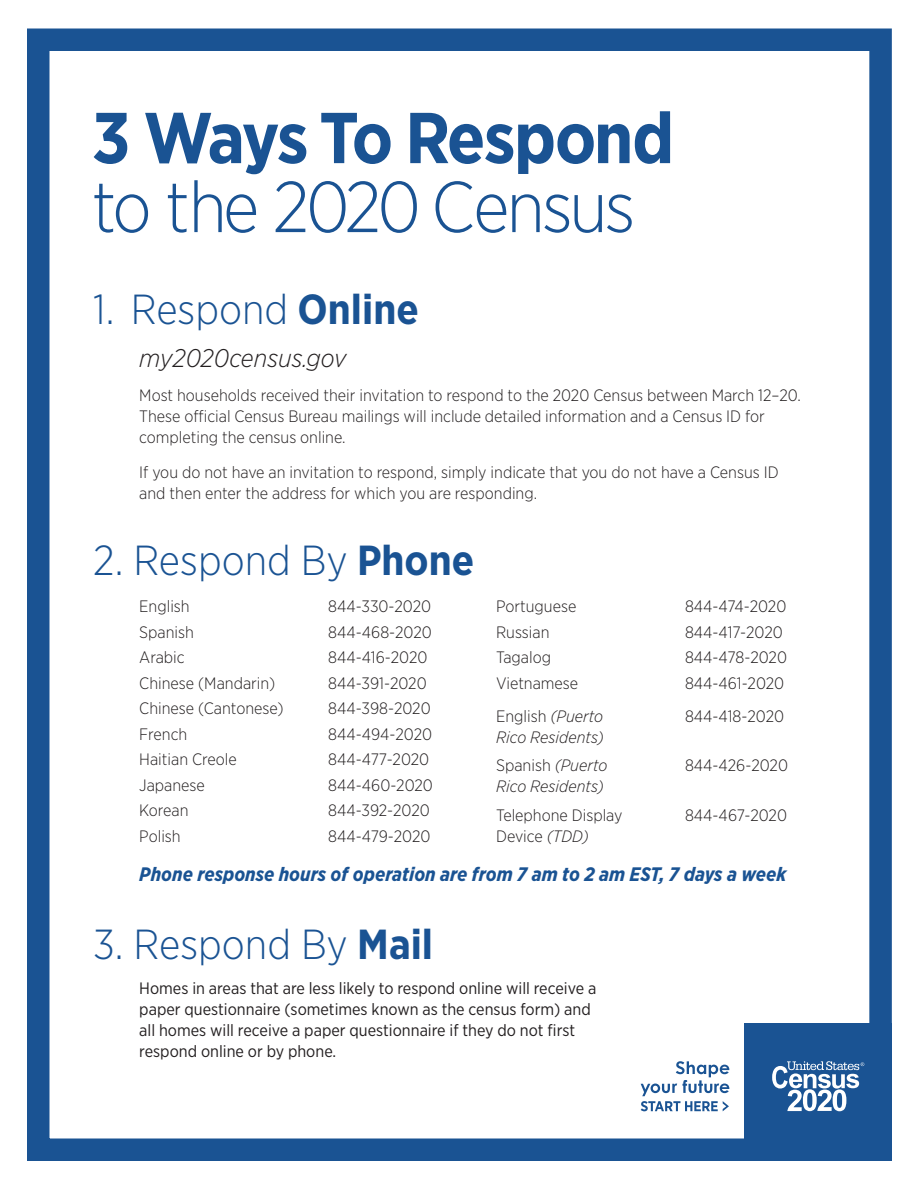
<style>
.page{position:relative;width:918px;height:1188px;background:#fff}
.page>*{position:absolute;margin:0;border:0;box-sizing:border-box;transform-origin:0 0}
.t1{font:300 71.85px "Gotham Narrow";letter-spacing:-.045em;color:#1a5393}
.t2{font:700 71.85px "Gotham Narrow";letter-spacing:-.035em;color:#1a5393}
.t3{font:300 42px "Gotham Narrow";color:#1a5393}
.t4{font:italic 300 25.5px "Gotham Narrow";color:#231f20}
.t5{font:italic 700 19.5px "Gotham Narrow";color:#1a5393}
.t6{font:300 16.5px/21px "Gotham Narrow";color:#231f20}
.t7{font:16.5px/21px "Gotham Narrow";color:#231f20}
.t8{font:italic 300 16.5px "Gotham Narrow";color:#231f20}
.s1{font-weight:700}
.s2{font-style:italic}
</style>
<div class="page">
<div style="left:744px;top:1024px;width:148px;height:137px;background:#1a5393"></div>
<svg style="left:772px;top:1061px;width:92px;height:50px"></svg>
<svg style="left:641px;top:1061px;width:88px;height:50px"></svg>
<div style="left:27px;top:28px;width:865px;height:1133px;border:22px solid #1a5393"></div>
<p class="t2" style="left:92px;top:92px;width:584px">3 Ways To Respond</p>
<p class="t1" style="left:92px;top:163px;width:545px">to the 2020 Census</p>
<p class="t3" style="left:93px;top:284px;width:327px">1. Respond <span class="s1">Online</span></p>
<p class="t4" style="left:139px;top:342px;width:209px">my2020census.gov</p>
<p class="t6" style="left:139px;top:384px;width:663px">Most households received their invitation to respond to the 2020 Census between March 12–20.<br>These official Census Bureau mailings will include detailed information and a Census ID for completing the census online.</p>
<p class="t6" style="left:139px;top:461px;width:641px">If you do not have an invitation to respond, simply indicate that you do not have a Census ID and then enter the address for which you are responding.</p>
<p class="t3" style="left:93px;top:535px;width:382px">2. Respond By <span class="s1">Phone</span></p>
<p class="t6" style="left:139px;top:596px;width:52px">English</p>
<p class="t6" style="left:328px;top:596px;width:104px">844-330-2020</p>
<p class="t6" style="left:139px;top:621px;width:56px">Spanish</p>
<p class="t6" style="left:328px;top:621px;width:105px">844-468-2020</p>
<p class="t6" style="left:139px;top:647px;width:47px">Arabic</p>
<p class="t6" style="left:328px;top:647px;width:101px">844-416-2020</p>
<p class="t6" style="left:139px;top:672px;width:138px">Chinese (Mandarin)</p>
<p class="t6" style="left:328px;top:672px;width:100px">844-391-2020</p>
<p class="t6" style="left:139px;top:698px;width:146px">Chinese (Cantonese)</p>
<p class="t6" style="left:328px;top:698px;width:104px">844-398-2020</p>
<p class="t6" style="left:139px;top:723px;width:50px">French</p>
<p class="t6" style="left:328px;top:723px;width:105px">844-494-2020</p>
<p class="t6" style="left:139px;top:749px;width:99px">Haitian Creole</p>
<p class="t6" style="left:328px;top:749px;width:102px">844-477-2020</p>
<p class="t6" style="left:139px;top:774px;width:67px">Japanese</p>
<p class="t6" style="left:328px;top:774px;width:106px">844-460-2020</p>
<p class="t6" style="left:139px;top:800px;width:51px">Korean</p>
<p class="t6" style="left:328px;top:800px;width:103px">844-392-2020</p>
<p class="t6" style="left:139px;top:825px;width:43px">Polish</p>
<p class="t6" style="left:328px;top:825px;width:104px">844-479-2020</p>
<p class="t6" style="left:496px;top:596px;width:82px">Portuguese</p>
<p class="t6" style="left:685px;top:596px;width:103px">844-474-2020</p>
<p class="t6" style="left:496px;top:621px;width:55px">Russian</p>
<p class="t6" style="left:685px;top:621px;width:99px">844-417-2020</p>
<p class="t6" style="left:496px;top:647px;width:56px">Tagalog</p>
<p class="t6" style="left:685px;top:647px;width:104px">844-478-2020</p>
<p class="t6" style="left:496px;top:672px;width:84px">Vietnamese</p>
<p class="t6" style="left:685px;top:672px;width:101px">844-461-2020</p>
<p class="t6" style="left:496px;top:705px;width:109px">English <span class="s2">(Puerto</span></p>
<p class="t6" style="left:685px;top:705px;width:101px">844-418-2020</p>
<p class="t8" style="left:496px;top:727px;width:109px">Rico Residents)</p>
<p class="t6" style="left:496px;top:755px;width:113px">Spanish <span class="s2">(Puerto</span></p>
<p class="t6" style="left:685px;top:755px;width:105px">844-426-2020</p>
<p class="t8" style="left:496px;top:777px;width:109px">Rico Residents)</p>
<p class="t6" style="left:496px;top:804px;width:128px">Telephone Display</p>
<p class="t6" style="left:685px;top:804px;width:103px">844-467-2020</p>
<p class="t6" style="left:496px;top:825px;width:94px">Device <span class="s2">(TDD)</span></p>
<p class="t5" style="left:139px;top:861px;width:648px">Phone response hours of operation are from 7 am to 2 am EST, 7 days a week</p>
<p class="t3" style="left:93px;top:918px;width:341px">3. Respond By <span class="s1">Mail</span></p>
<p class="t7" style="left:139px;top:977px;width:458px">Homes in areas that are less likely to respond online will receive a paper questionnaire (sometimes known as the census form) and all homes will receive a paper questionnaire if they do not first respond online or by phone.</p>
</div>
